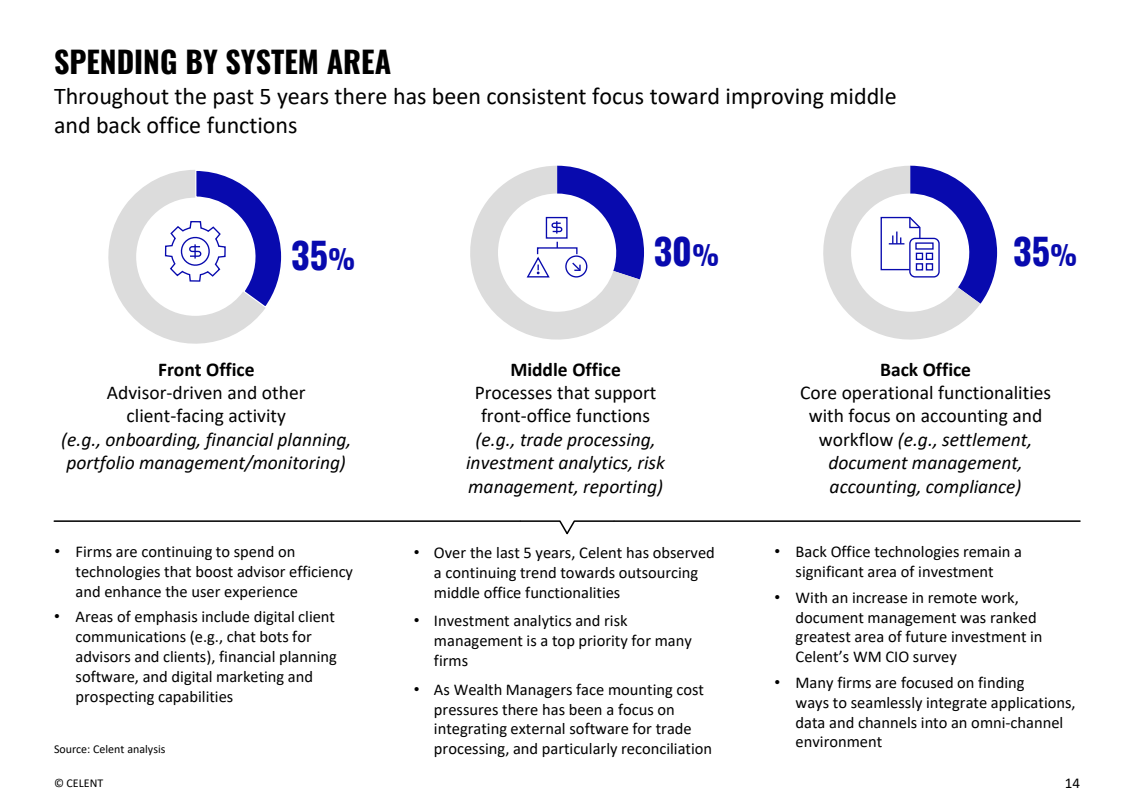
<style>
.page{position:relative;width:1134px;height:810px;background:#fff}
.page>*{position:absolute;margin:0;border:0;box-sizing:border-box;transform-origin:0 0}
.t1{font:700 36px "Oswald";color:#080aae}
.t2{font:700 30px "Oswald";color:#000}
.t3{font:24px/28.8px "Calibri";color:#000}
.t4{font:19.5px/23.4px "Calibri";color:#000;text-align:center}
.t5{font:italic 19.5px/23.4px "Calibri";color:#000}
.t6{font:700 19.5px "Calibri";color:#000}
.t7{font:16.5px/19.8px "Calibri";color:#000}
.t8{font:15px "Calibri";color:#000}
.t9{font:12px "Calibri";color:#000}
.s1{font-size:27px}
.s2{font-family:"Arial"}
.s3{font-style:italic}
</style>
<div class="page">
<svg style="left:520px;top:520px;width:94px;height:15px"></svg>
<hr style="left:54px;top:520px;width:466px;height:2px;background:#000">
<hr style="left:614px;top:520px;width:466px;height:2px;background:#000">
<svg style="left:823px;top:166px;width:174px;height:174px"></svg>
<svg style="left:108px;top:170px;width:174px;height:174px"></svg>
<svg style="left:470px;top:166px;width:174px;height:174px"></svg>
<h2 class="t2" style="left:54px;top:46px;width:339px">SPENDING BY SYSTEM AREA</h2>
<h2 class="t3" style="left:54px;top:81px;width:844px">Throughout the past 5 years there has been consistent focus toward improving middle and back office functions</h2>
<p class="t1" style="left:291px;top:236px;width:66px">35<span class="s1">%</span></p>
<p class="t1" style="left:654px;top:232px;width:67px">30<span class="s1">%</span></p>
<p class="t1" style="left:1013px;top:232px;width:66px">35<span class="s1">%</span></p>
<p class="t6" style="left:158px;top:355px;width:98px">Front Office</p>
<p class="t4" style="left:107px;top:380px;width:200px">Advisor-driven and other client-facing activity</p>
<p class="t5" style="left:61px;top:427px;width:292px">(e.g., onboarding, financial planning, portfolio management/monitoring)</p>
<p class="t7" style="left:76px;top:541px;width:279px;text-indent:-21px"><span class="s2">•</span> Firms are continuing to spend on technologies that boost advisor efficiency and enhance the user experience</p>
<p class="t7" style="left:76px;top:607px;width:263px;text-indent:-21px"><span class="s2">•</span> Areas of emphasis include digital client communications (e.g., chat bots for advisors and clients), financial planning software, and digital marketing and prospecting capabilities</p>
<p class="t9" style="left:54px;top:741px;width:113px">Source: Celent analysis</p>
<p class="t6" style="left:510px;top:355px;width:112px">Middle Office</p>
<p class="t4" style="left:475px;top:380px;width:183px">Processes that support front-office functions</p>
<p class="t5" style="left:466px;top:427px;width:200px;text-align:center">(e.g., trade processing, investment analytics, risk management, reporting)</p>
<p class="t7" style="left:434px;top:542px;width:282px;text-indent:-20px"><span class="s2">•</span> Over the last 5 years, Celent has observed a continuing trend towards outsourcing middle office functionalities</p>
<p class="t7" style="left:434px;top:611px;width:260px;text-indent:-20px"><span class="s2">•</span> Investment analytics and risk management is a top priority for many firms</p>
<p class="t7" style="left:434px;top:679px;width:280px;text-indent:-20px"><span class="s2">•</span> As Wealth Managers face mounting cost pressures there has been a focus on integrating external software for trade processing, and particularly reconciliation</p>
<p class="t6" style="left:880px;top:355px;width:93px">Back Office</p>
<p class="t4" style="left:800px;top:380px;width:253px">Core operational functionalities with focus on accounting and workflow <span class="s3">(e.g., settlement, document management, accounting, compliance)</span></p>
<p class="t7" style="left:774px;top:542px;width:249px;text-align:center"><span class="s2">•</span> Back Office technologies remain a significant area of investment</p>
<p class="t7" style="left:796px;top:587px;width:248px;text-indent:-21px"><span class="s2">•</span> With an increase in remote work, document management was ranked greatest area of future investment in<br>Celent’s WM CIO survey</p>
<p class="t7" style="left:796px;top:672px;width:282px;text-indent:-21px"><span class="s2">•</span> Many firms are focused on finding<br>ways to seamlessly integrate applications, data and channels into an omni-channel environment</p>
<p class="t9" style="left:54px;top:775px;width:51px">© CELENT</p>
<p class="t8" style="left:1065px;top:773px;width:17px">14</p>
</div>
